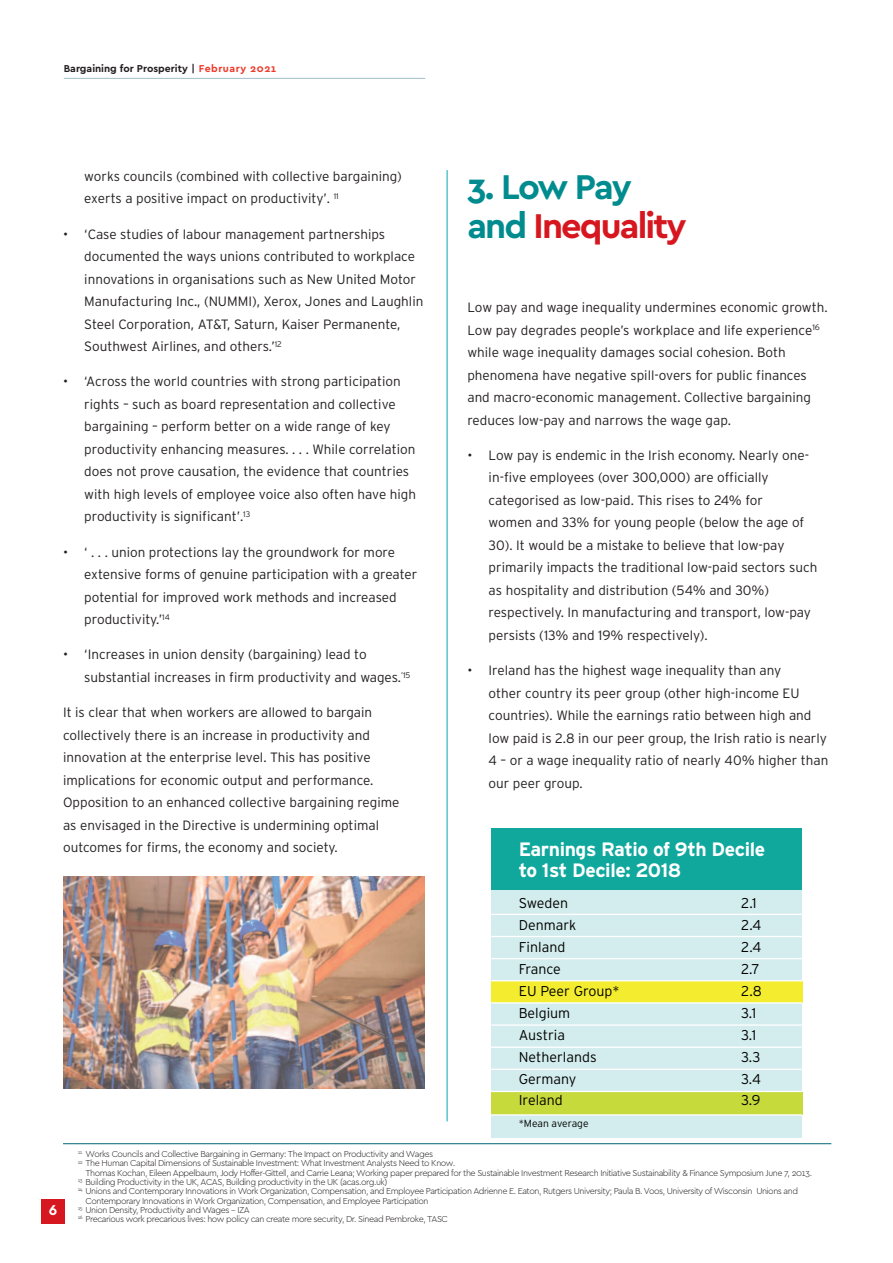
<style>
.page{position:relative;width:893px;height:1263px;background:#fff}
.page>*{position:absolute;margin:0;border:0;box-sizing:border-box;transform-origin:0 0}
.t1{font:700 36px/39px "Cera GR";letter-spacing:-.05em;color:#008c8f}
.t2{font:700 19.35px/20.7px "Interstate";letter-spacing:-.02em;color:#fff}
.t3{font:700 15px "Cera GR";color:#fff}
.t4{font:300 14.25px "Interstate";color:#000}
.t5{font:300 13.5px/22.5px "Interstate";color:#231f20}
.t6{font:700 10.5px "Cera GR";color:#231f20}
.t7{font:300 10.35px "Interstate";color:#000}
.t8{font:300 9px "Cera GR";letter-spacing:-.05em;color:#231f20}
.s1{color:#ef3a2b}
.s2{color:#d7171f}
</style>
<div class="page">
<div style="left:41px;top:1199px;width:24px;height:24px;background:#d7171f"></div>
<div style="left:41px;top:1203px;width:24px;height:21px;background:#d7171f"></div>
<hr style="left:447px;top:170px;width:1px;height:951px;background:#00aab5">
<div style="left:491px;top:829px;width:311px;height:309px;background:#d3eced"></div>
<div style="left:492px;top:981px;width:311px;height:22px;background:#f4ed2f"></div>
<div style="left:491px;top:1092px;width:311px;height:22px;background:#c7da3c"></div>
<div style="left:491px;top:829px;width:311px;height:61px;background:#10a89d"></div>
<hr style="left:491px;top:914px;width:311px;height:1px;background:#fff">
<hr style="left:491px;top:936px;width:311px;height:1px;background:#fff">
<hr style="left:491px;top:958px;width:311px;height:1px;background:#fff">
<hr style="left:491px;top:980px;width:311px;height:1px;background:#fff">
<hr style="left:491px;top:1002px;width:311px;height:1px;background:#fff">
<hr style="left:491px;top:1024px;width:311px;height:2px;background:#fff">
<hr style="left:491px;top:1046px;width:311px;height:2px;background:#fff">
<hr style="left:491px;top:1069px;width:311px;height:1px;background:#fff">
<hr style="left:491px;top:1091px;width:311px;height:1px;background:#fff">
<hr style="left:491px;top:1114px;width:311px;height:1px;background:#fff">
<hr style="left:64px;top:78px;width:361px;height:1px;background:#a1bfcd">
<hr style="left:63px;top:1143px;width:768px;height:1px;background:#006577">
<img style="left:63px;top:876px;width:361px;height:212px">
<p class="t6" style="left:64px;top:64px;width:214px">Bargaining for Prosperity | <span class="s1">February 2021</span></p>
<p class="t5" style="left:84px;top:166px;width:319px">works councils (combined with collective bargaining) exerts a positive impact on productivity’. <sup>11</sup></p>
<p class="t5" style="left:84px;top:224px;width:341px;text-indent:-21px">• ‘Case studies of labour management partnerships documented the ways unions contributed to workplace innovations in organisations such as New United Motor Manufacturing Inc., (NUMMI), Xerox, Jones and Laughlin Steel Corporation, AT&amp;T, Saturn, Kaiser Permanente, Southwest Airlines, and others.’<sup>12</sup></p>
<p class="t5" style="left:84px;top:372px;width:333px;text-indent:-21px">• ‘Across the world countries with strong participation rights – such as board representation and collective bargaining – perform better on a wide range of key productivity enhancing measures. . . . While correlation does not prove causation, the evidence that countries with high levels of employee voice also often have high productivity is significant’.<sup>13</sup></p>
<p class="t5" style="left:84px;top:542px;width:335px;text-indent:-21px">• ‘ . . . union protections lay the groundwork for more extensive forms of genuine participation with a greater potential for improved work methods and increased productivity.’<sup>14</sup></p>
<p class="t5" style="left:84px;top:645px;width:328px;text-indent:-21px">• ‘Increases in union density (bargaining) lead to substantial increases in firm productivity and wages.<sup>’15</sup></p>
<p class="t5" style="left:63px;top:702px;width:338px">It is clear that when workers are allowed to bargain collectively there is an increase in productivity and innovation at the enterprise level. This has positive implications for economic output and performance.<br>Opposition to an enhanced collective bargaining regime as envisaged in the Directive is undermining optimal outcomes for firms, the economy and society.</p>
<h1 class="t1" style="left:467px;top:169px;width:221px">3. Low Pay and <span class="s2">Inequality</span></h1>
<p class="t5" style="left:467px;top:297px;width:362px">Low pay and wage inequality undermines economic growth.<br>Low pay degrades people’s workplace and life experience<sup>16 </sup>while wage inequality damages social cohesion. Both phenomena have negative spill-overs for public finances and macro-economic management. Collective bargaining reduces low-pay and narrows the wage gap.</p>
<p class="t5" style="left:489px;top:445px;width:330px;text-indent:-21px">• Low pay is endemic in the Irish economy. Nearly one&shy;in-five employees (over 300,000) are officially categorised as low-paid. This rises to 24% for<br>women and 33% for young people (below the age of 30). It would be a mistake to believe that low-pay primarily impacts the traditional low-paid sectors such as hospitality and distribution (54% and 30%) respectively. In manufacturing and transport, low-pay persists (13% and 19% respectively).</p>
<p class="t5" style="left:489px;top:660px;width:341px;text-indent:-21px">• Ireland has the highest wage inequality than any<br>other country its peer group (other high-income EU countries). While the earnings ratio between high and low paid is 2.8 in our peer group, the Irish ratio is nearly 4 – or a wage inequality ratio of nearly 40% higher than our peer group.</p>
<h2 class="t2" style="left:519px;top:841px;width:248px">Earnings Ratio of 9th Decile to 1st Decile: 2018</h2>
<p class="t4" style="left:519px;top:898px;width:51px">Sweden</p>
<p class="t4" style="left:741px;top:898px;width:17px">2.1</p>
<p class="t4" style="left:519px;top:920px;width:59px">Denmark</p>
<p class="t4" style="left:741px;top:920px;width:22px">2.4</p>
<p class="t4" style="left:519px;top:941px;width:48px">Finland</p>
<p class="t4" style="left:741px;top:941px;width:22px">2.4</p>
<p class="t4" style="left:519px;top:963px;width:44px">France</p>
<p class="t4" style="left:741px;top:963px;width:20px">2.7</p>
<p class="t4" style="left:519px;top:985px;width:102px">EU Peer Group*</p>
<p class="t4" style="left:741px;top:985px;width:22px">2.8</p>
<p class="t4" style="left:519px;top:1007px;width:53px">Belgium</p>
<p class="t4" style="left:741px;top:1007px;width:16px">3.1</p>
<p class="t4" style="left:519px;top:1029px;width:48px">Austria</p>
<p class="t4" style="left:741px;top:1029px;width:16px">3.1</p>
<p class="t4" style="left:519px;top:1051px;width:79px">Netherlands</p>
<p class="t4" style="left:741px;top:1051px;width:21px">3.3</p>
<p class="t4" style="left:519px;top:1073px;width:59px">Germany</p>
<p class="t4" style="left:741px;top:1073px;width:21px">3.4</p>
<p class="t4" style="left:519px;top:1095px;width:46px">Ireland</p>
<p class="t4" style="left:741px;top:1095px;width:21px">3.9</p>
<p class="t7" style="left:519px;top:1120px;width:71px">*Mean average</p>
<p class="t3" style="left:49px;top:1204px;width:10px">6</p>
<p class="t8" style="left:78px;top:1150px;width:357px"><sup>11</sup> Works Councils and Collective Bargaining in Germany: The Impact on Productivity and Wages</p>
<p class="t8" style="left:78px;top:1160px;width:379px"><sup>12</sup> The Human Capital Dimensions of Sustainable Investment: What Investment Analysts Need to Know.</p>
<p class="t8" style="left:85px;top:1169px;width:728px">Thomas Kochan, Eileen Appelbaum, Jody Hoffer-Gittell, and Carrie Leana; Working paper prepared for the Sustainable Investment Research Initiative Sustainability &amp; Finance Symposium June 7, 2013.</p>
<p class="t8" style="left:78px;top:1178px;width:311px"><sup>13</sup> Building Productivity in the UK, ACAS, Building productivity in the UK (acas.org.uk)</p>
<p class="t8" style="left:78px;top:1188px;width:722px"><sup>14</sup> Unions and Contemporary Innovations in Work Organization, Compensation, and Employee Participation Adrienne E. Eaton, Rutgers University; Paula B. Voos, University of Wisconsin Unions and</p>
<p class="t8" style="left:85px;top:1197px;width:345px">Contemporary Innovations in Work Organization, Compensation, and Employee Participation</p>
<p class="t8" style="left:78px;top:1206px;width:174px"><sup>15</sup> Union Density, Productivity and Wages – IZA</p>
<p class="t8" style="left:78px;top:1215px;width:372px"><sup>16</sup> Precarious work precarious lives: how policy can create more security, Dr. Sinead Pembroke, TASC</p>
</div>
